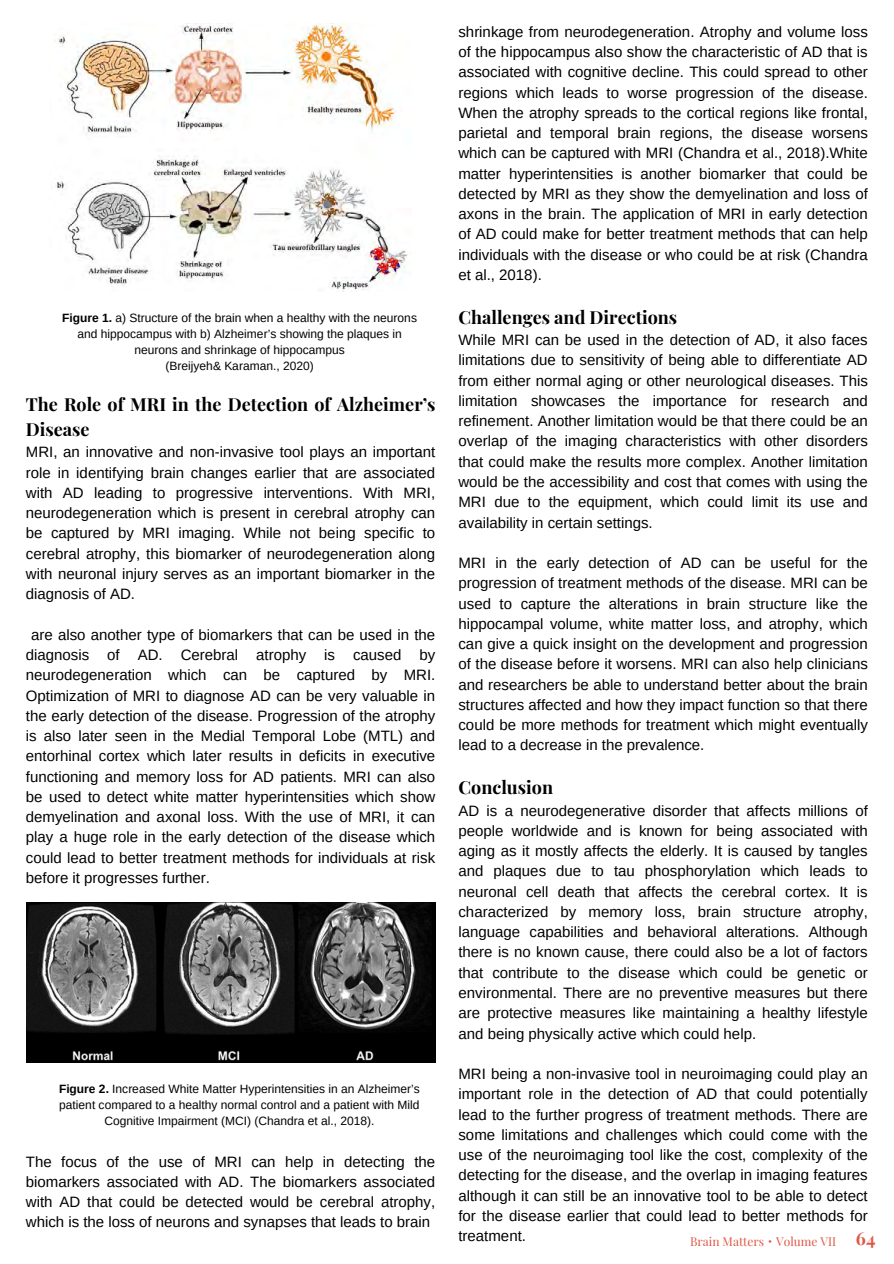
<style>
.page{position:relative;width:894px;height:1264px;background:#fff}
.page>*{position:absolute;margin:0;border:0;box-sizing:border-box;transform-origin:0 0}
.t1{font:700 18px/24.8px "Playfair Display";color:#000}
.t2{font:15px/20.2px "Arimo";color:#000;text-align:justify}
.t3{font:12px/16px "Arimo";color:#000;text-align:center}
.t4{font:12px "Playfair Display";color:#df5745}
.s1{font-weight:700}
.s2{font-family:"Noto Sans CJ Ksc"}
.s3{font-weight:700;font-size:18px}
</style>
<div class="page">
<img style="left:54px;top:24px;width:357px;height:267px">
<img style="left:26px;top:902px;width:409px;height:160px">
<p class="t3" style="left:62px;top:310px;width:356px"><span class="s1">Figure 1.</span> a) Structure of the brain when a healthy with the neurons and hippocampus with b) Alzheimer’s showing the plaques in neurons and shrinkage of hippocampus<br>(Breijyeh&amp; Karaman., 2020)</p>
<p class="t1" style="left:26px;top:391px;width:411px">The Role of MRI in the Detection of Alzheimer’s<br>Disease</p>
<p class="t2" style="left:26px;top:442px;width:411px">MRI, an innovative and non-invasive tool plays an important role in identifying brain changes earlier that are associated with AD leading to progressive interventions. With MRI, neurodegeneration which is present in cerebral atrophy can be captured by MRI imaging. While not being specific to cerebral atrophy, this biomarker of neurodegeneration along with neuronal injury serves as an important biomarker in the diagnosis of AD.</p>
<p class="t2" style="left:26px;top:624px;width:411px;text-indent:5px">are also another type of biomarkers that can be used in the diagnosis of AD. Cerebral atrophy is caused by neurodegeneration which can be captured by MRI.<br>Optimization of MRI to diagnose AD can be very valuable in the early detection of the disease. Progression of the atrophy is also later seen in the Medial Temporal Lobe (MTL) and entorhinal cortex which later results in deficits in executive functioning and memory loss for AD patients. MRI can also be used to detect white matter hyperintensities which show demyelination and axonal loss. With the use of MRI, it can play a huge role in the early detection of the disease which could lead to better treatment methods for individuals at risk before it progresses further.</p>
<p class="t3" style="left:59px;top:1080px;width:362px"><span class="s1">Figure 2.</span> Increased White Matter Hyperintensities in an Alzheimer’s patient compared to a healthy normal control and a patient with Mild<br>Cognitive Impairment (MCI) (Chandra et al., 2018).</p>
<p class="t2" style="left:26px;top:1151px;width:411px">The focus of the use of MRI can help in detecting the biomarkers associated with AD. The biomarkers associated with AD that could be detected would be cerebral atrophy, which is the loss of neurons and synapses that leads to brain</p>
<p class="t2" style="left:458px;top:21px;width:411px">shrinkage from neurodegeneration. Atrophy and volume loss of the hippocampus also show the characteristic of AD that is associated with cognitive decline. This could spread to other regions which leads to worse progression of the disease.<br>When the atrophy spreads to the cortical regions like frontal, parietal and temporal brain regions, the disease worsens which can be captured with MRI (Chandra et al., 2018).White matter hyperintensities is another biomarker that could be detected by MRI as they show the demyelination and loss of axons in the brain. The application of MRI in early detection of AD could make for better treatment methods that can help individuals with the disease or who could be at risk (Chandra et al., 2018).</p>
<p class="t1" style="left:458px;top:304px;width:220px">Challenges and Directions</p>
<p class="t2" style="left:458px;top:330px;width:411px">While MRI can be used in the detection of AD, it also faces limitations due to sensitivity of being able to differentiate AD from either normal aging or other neurological diseases. This limitation showcases the importance for research and refinement. Another limitation would be that there could be an overlap of the imaging characteristics with other disorders that could make the results more complex. Another limitation would be the accessibility and cost that comes with using the MRI due to the equipment, which could limit its use and availability in certain settings.</p>
<p class="t2" style="left:458px;top:552px;width:411px">MRI in the early detection of AD can be useful for the progression of treatment methods of the disease. MRI can be used to capture the alterations in brain structure like the hippocampal volume, white matter loss, and atrophy, which can give a quick insight on the development and progression of the disease before it worsens. MRI can also help clinicians and researchers be able to understand better about the brain structures affected and how they impact function so that there could be more methods for treatment which might eventually lead to a decrease in the prevalence.</p>
<p class="t1" style="left:458px;top:774px;width:96px">Conclusion</p>
<p class="t2" style="left:458px;top:800px;width:411px">AD is a neurodegenerative disorder that affects millions of people worldwide and is known for being associated with aging as it mostly affects the elderly. It is caused by tangles and plaques due to tau phosphorylation which leads to neuronal cell death that affects the cerebral cortex. It is characterized by memory loss, brain structure atrophy, language capabilities and behavioral alterations. Although there is no known cause, there could also be a lot of factors that contribute to the disease which could be genetic or environmental. There are no preventive measures but there are protective measures like maintaining a healthy lifestyle and being physically active which could help.</p>
<p class="t2" style="left:458px;top:1063px;width:411px">MRI being a non-invasive tool in neuroimaging could play an important role in the detection of AD that could potentially lead to the further progress of treatment methods. There are some limitations and challenges which could come with the use of the neuroimaging tool like the cost, complexity of the detecting for the disease, and the overlap in imaging features although it can still be an innovative tool to be able to detect for the disease earlier that could lead to better methods for treatment.</p>
<p class="t4" style="left:690px;top:1233px;width:187px">Brain Matters<span class="s2">・</span>Volume VII <span class="s3">64</span></p>
</div>
